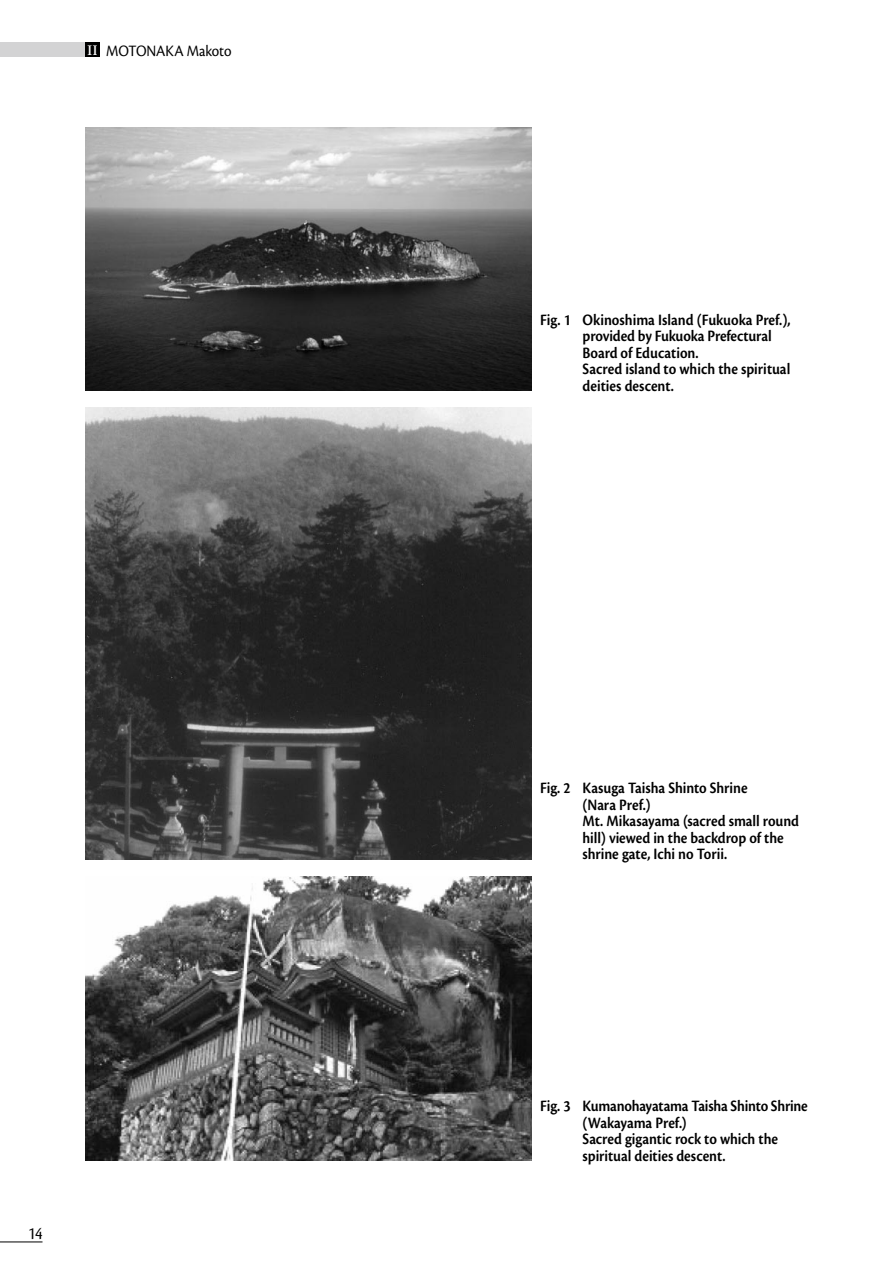
<style>
.page{position:relative;width:893px;height:1263px;background:#fff}
.page>*{position:absolute;margin:0;border:0;box-sizing:border-box;transform-origin:0 0}
.t1{font:18px "Cronos Pro";color:#000;scale:.9 1}
.t2{font:600 16.5px/16.5px "Cronos Pro";letter-spacing:-.005em;color:#000;scale:.9 1}
.t3{font:16.5px "Cronos Pro";letter-spacing:-.005em;color:#000;scale:.9 1}
.t4{font:600 13.5px "Adobe Caslon Pro";color:#fff;scale:.9 1}
</style>
<div class="page">
<div style="left:85px;top:43px;width:15px;height:14px;background:#000"></div>
<hr style="left:0;top:1242px;width:43px;height:1px;background:#000">
<div style="left:0;top:43px;width:85px;height:14px;background:#d3d3d4"></div>
<img style="left:85px;top:128px;width:446px;height:262px">
<img style="left:85px;top:876px;width:446px;height:285px">
<img style="left:85px;top:407px;width:446px;height:452px">
<p class="t4" style="left:88px;top:42px;width:12px">II</p>
<p class="t3" style="left:106px;top:42px;width:141px">MOTONAKA Makoto</p>
<p class="t1" style="left:28px;top:1223px;width:17px">14</p>
<p class="t2" style="left:583px;top:311px;width:233px;text-indent:-43px">Fig. 1 Okinoshima Island (Fukuoka Pref.), provided by Fukuoka Prefectural<br>Board of Education.<br>Sacred island to which the spiritual deities descent.</p>
<p class="t2" style="left:583px;top:780px;width:242px;text-indent:-43px">Fig. 2 Kasuga Taisha Shinto Shrine<br>(Nara Pref.)<br>Mt. Mikasayama (sacred small round hill) viewed in the backdrop of the shrine gate, Ichi no Torii.</p>
<p class="t2" style="left:583px;top:1098px;width:252px;text-indent:-43px">Fig. 3 Kumanohayatama Taisha Shinto Shrine (Wakayama Pref.)<br>Sacred gigantic rock to which the spiritual deities descent.</p>
</div>
